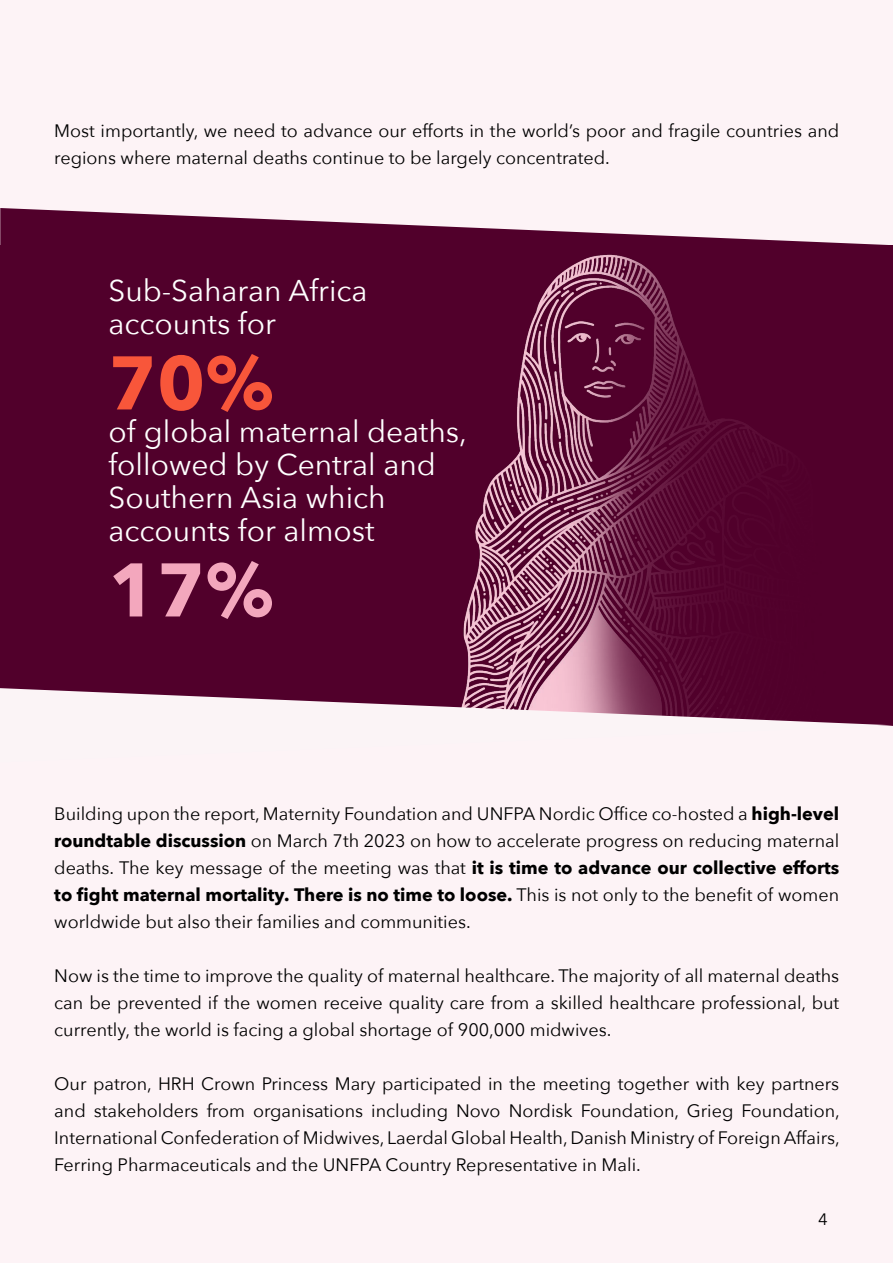
<style>
.page{position:relative;width:893px;height:1263px;background:#fdf3f6}
.page>*{position:absolute;margin:0;border:0;box-sizing:border-box;transform-origin:0 0}
.t1{font:700 75px "Avenir Next";color:#f8563a}
.t2{font:700 75px "Avenir Next";color:#f3a7bd}
.t3{font:30px/33px "Avenir Next";color:#fff}
.t4{font:18px/27px "Avenir Next";color:#000;text-align:justify}
.t5{font:16.5px "Avenir Next";color:#000}
.s1{font-weight:700}
</style>
<div class="page">
<div style="left:0;top:245px;width:893px;height:480px;background:#51002b"></div>
<svg style="left:0;top:208px;width:888px;height:37px"></svg>
<img style="left:376px;top:232px;width:493px;height:456px">
<svg style="left:0;top:688px;width:893px;height:38px"></svg>
<p class="t4" style="left:54px;top:117px;width:786px">Most importantly, we need to advance our efforts in the world’s poor and fragile countries and regions where maternal deaths continue to be largely concentrated.</p>
<h2 class="t3" style="left:108px;top:273px;width:261px">Sub-Saharan Africa accounts for</h2>
<h1 class="t1" style="left:108px;top:318px;width:167px">70%</h1>
<h2 class="t3" style="left:108px;top:414px;width:360px">of global maternal deaths, followed by Central and<br>Southern Asia which accounts for almost</h2>
<h1 class="t2" style="left:108px;top:525px;width:167px">17%</h1>
<p class="t4" style="left:54px;top:799px;width:786px">Building upon the report, Maternity Foundation and UNFPA Nordic Office co-hosted a <span class="s1">high-level roundtable discussion</span> on March 7th 2023 on how to accelerate progress on reducing maternal deaths. The key message of the meeting was that <span class="s1">it is time to advance our collective efforts to fight maternal mortality. There is no time to loose.</span> This is not only to the benefit of women worldwide but also their families and communities.</p>
<p class="t4" style="left:54px;top:961px;width:786px">Now is the time to improve the quality of maternal healthcare. The majority of all maternal deaths can be prevented if the women receive quality care from a skilled healthcare professional, but currently, the world is facing a global shortage of 900,000 midwives.</p>
<p class="t4" style="left:54px;top:1069px;width:787px">Our patron, HRH Crown Princess Mary participated in the meeting together with key partners and stakeholders from organisations including Novo Nordisk Foundation, Grieg Foundation, International Confederation of Midwives, Laerdal Global Health, Danish Ministry of Foreign Affairs, Ferring Pharmaceuticals and the UNFPA Country Representative in Mali.</p>
<p class="t5" style="left:818px;top:1206px;width:11px">4</p>
</div>
